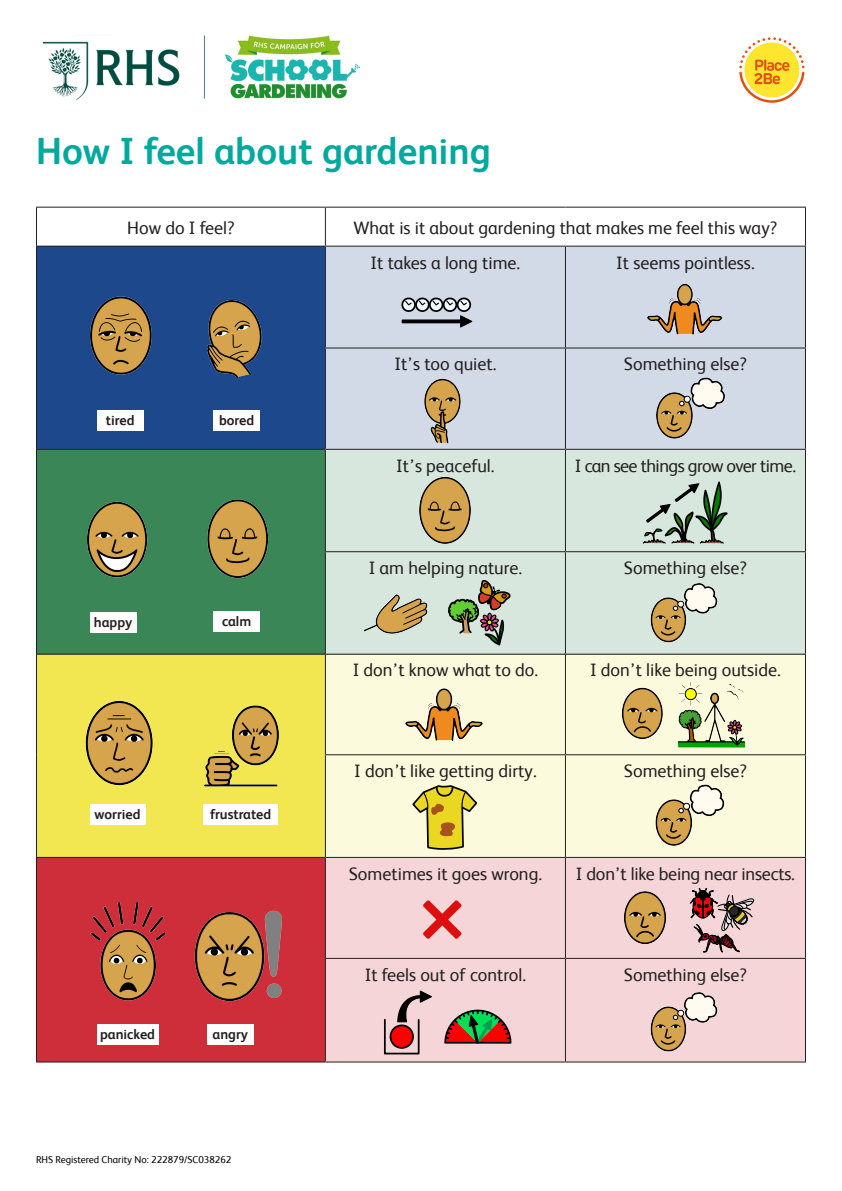
<style>
.page{position:relative;width:842px;height:1191px;background:#fff}
.page>*{position:absolute;margin:0;border:0;box-sizing:border-box;transform-origin:0 0}
.t1{font:700 38px "FS Albert";color:#00a99d}
.t2{font:18px "FS Albert";color:#231f20}
.t3{font:18px "FS Albert";letter-spacing:-.03em;color:#231f20}
.t4{font:700 14px "FS Albert";color:#231f20}
.t5{font:500 13.2px "Freight Sans Pro";color:#000}
.t6{font:10px "FS Albert";color:#000}
.t7{font:500 8px "Freight Sans Pro";color:#000}
</style>
<div class="page">
<img style="left:42px;top:35px;width:318px;height:65px">
<img style="left:739px;top:37px;width:66px;height:66px">
<div style="left:36px;top:654px;width:289px;height:203px;background:#f2e750"></div>
<div style="left:326px;top:654px;width:479px;height:203px;background:#fcfadc"></div>
<div style="left:36px;top:857px;width:289px;height:205px;background:#cd2e39"></div>
<div style="left:326px;top:858px;width:479px;height:203px;background:#f5d5d7"></div>
<hr style="left:36px;top:654px;width:1px;height:101px;background:#231f20">
<hr style="left:325px;top:654px;width:1px;height:100px;background:#231f20">
<hr style="left:565px;top:654px;width:1px;height:100px;background:#231f20">
<hr style="left:805px;top:654px;width:1px;height:100px;background:#231f20">
<hr style="left:36px;top:755px;width:1px;height:102px;background:#231f20">
<hr style="left:325px;top:754px;width:240px;height:1px;background:#231f20">
<hr style="left:325px;top:755px;width:1px;height:102px;background:#231f20">
<hr style="left:565px;top:754px;width:241px;height:1px;background:#231f20">
<hr style="left:565px;top:755px;width:1px;height:102px;background:#231f20">
<hr style="left:805px;top:755px;width:1px;height:102px;background:#231f20">
<hr style="left:36px;top:857px;width:289px;height:1px;background:#231f20">
<hr style="left:36px;top:858px;width:1px;height:100px;background:#231f20">
<hr style="left:325px;top:857px;width:240px;height:1px;background:#231f20">
<hr style="left:325px;top:858px;width:1px;height:100px;background:#231f20">
<hr style="left:565px;top:857px;width:241px;height:1px;background:#231f20">
<hr style="left:565px;top:858px;width:1px;height:100px;background:#231f20">
<hr style="left:805px;top:858px;width:1px;height:100px;background:#231f20">
<hr style="left:36px;top:958px;width:1px;height:103px;background:#231f20">
<hr style="left:325px;top:958px;width:240px;height:1px;background:#231f20">
<hr style="left:325px;top:959px;width:1px;height:102px;background:#231f20">
<hr style="left:565px;top:958px;width:241px;height:1px;background:#231f20">
<hr style="left:565px;top:959px;width:1px;height:102px;background:#231f20">
<hr style="left:805px;top:959px;width:1px;height:102px;background:#231f20">
<hr style="left:36px;top:1061px;width:289px;height:1px;background:#231f20">
<hr style="left:325px;top:1061px;width:240px;height:1px;background:#231f20">
<hr style="left:565px;top:1061px;width:241px;height:1px;background:#231f20">
<div style="left:36px;top:246px;width:289px;height:203px;background:#1d488c"></div>
<div style="left:326px;top:247px;width:479px;height:202px;background:#d2dae8"></div>
<div style="left:36px;top:449px;width:289px;height:205px;background:#3a8656"></div>
<div style="left:326px;top:450px;width:479px;height:203px;background:#d7e7dd"></div>
<hr style="left:36px;top:207px;width:289px;height:1px;background:#231f20">
<hr style="left:36px;top:208px;width:1px;height:38px;background:#231f20">
<hr style="left:325px;top:207px;width:240px;height:1px;background:#231f20">
<hr style="left:325px;top:208px;width:1px;height:38px;background:#231f20">
<hr style="left:565px;top:207px;width:241px;height:1px;background:#231f20">
<hr style="left:805px;top:208px;width:1px;height:38px;background:#231f20">
<hr style="left:36px;top:246px;width:289px;height:1px;background:#231f20">
<hr style="left:36px;top:247px;width:1px;height:101px;background:#231f20">
<hr style="left:325px;top:246px;width:240px;height:1px;background:#231f20">
<hr style="left:325px;top:247px;width:1px;height:100px;background:#231f20">
<hr style="left:565px;top:246px;width:241px;height:1px;background:#231f20">
<hr style="left:565px;top:247px;width:1px;height:100px;background:#231f20">
<hr style="left:805px;top:247px;width:1px;height:100px;background:#231f20">
<hr style="left:36px;top:348px;width:1px;height:101px;background:#231f20">
<hr style="left:325px;top:347px;width:240px;height:1px;background:#231f20">
<hr style="left:325px;top:348px;width:1px;height:101px;background:#231f20">
<hr style="left:565px;top:347px;width:241px;height:1px;background:#231f20">
<hr style="left:565px;top:348px;width:1px;height:101px;background:#231f20">
<hr style="left:805px;top:348px;width:1px;height:101px;background:#231f20">
<hr style="left:36px;top:449px;width:289px;height:1px;background:#231f20">
<hr style="left:36px;top:450px;width:1px;height:102px;background:#231f20">
<hr style="left:325px;top:449px;width:240px;height:1px;background:#231f20">
<hr style="left:325px;top:450px;width:1px;height:101px;background:#231f20">
<hr style="left:565px;top:449px;width:241px;height:1px;background:#231f20">
<hr style="left:565px;top:450px;width:1px;height:101px;background:#231f20">
<hr style="left:805px;top:450px;width:1px;height:101px;background:#231f20">
<hr style="left:36px;top:552px;width:1px;height:101px;background:#231f20">
<hr style="left:325px;top:551px;width:240px;height:1px;background:#231f20">
<hr style="left:325px;top:552px;width:1px;height:101px;background:#231f20">
<hr style="left:565px;top:551px;width:241px;height:1px;background:#231f20">
<hr style="left:565px;top:552px;width:1px;height:101px;background:#231f20">
<hr style="left:805px;top:552px;width:1px;height:101px;background:#231f20">
<hr style="left:36px;top:653px;width:289px;height:1px;background:#231f20">
<hr style="left:325px;top:653px;width:240px;height:1px;background:#231f20">
<hr style="left:565px;top:653px;width:241px;height:1px;background:#231f20">
<div style="left:214px;top:410px;width:46px;height:21px;background:#fff"></div>
<div style="left:97px;top:410px;width:47px;height:21px;background:#fff"></div>
<div style="left:90px;top:612px;width:46px;height:21px;background:#fff"></div>
<div style="left:214px;top:611px;width:46px;height:20px;background:#fff"></div>
<div style="left:90px;top:804px;width:55px;height:21px;background:#fff"></div>
<div style="left:204px;top:804px;width:74px;height:21px;background:#fff"></div>
<div style="left:97px;top:1023px;width:61px;height:21px;background:#fff"></div>
<img style="left:207px;top:300px;width:55px;height:78px">
<div style="left:207px;top:1023px;width:47px;height:21px;background:#fff"></div>
<img style="left:85px;top:700px;width:68px;height:86px">
<img style="left:87px;top:501px;width:61px;height:77px">
<img style="left:90px;top:901px;width:76px;height:100px">
<img style="left:397px;top:679px;width:90px;height:73px">
<svg style="left:412px;top:784px;width:67px;height:66px;background:#d4c667"></svg>
<svg style="left:423px;top:900px;width:39px;height:39px;background:#e97677"></svg>
<svg style="left:689px;top:887px;width:66px;height:69px;background:#b79595"></svg>
<div style="left:384px;top:1018px;width:35px;height:36px;border:2px solid #000"></div>
<div style="left:391px;top:1025px;width:22px;height:22px;background:#f00;border-radius:50%"></div>
<div style="left:390px;top:1024px;width:24px;height:24px;border:2px solid #000;border-radius:50%"></div>
<svg style="left:397px;top:989px;width:36px;height:33px"></svg>
<svg style="left:444px;top:1008px;width:68px;height:36px;background:#876f4f"></svg>
<svg style="left:401px;top:296px;width:72px;height:32px;background:#a5aab2"></svg>
<div style="left:402px;top:320px;width:59px;height:3px;border:1px solid #000"></div>
<img style="left:646px;top:365px;width:92px;height:80px">
<svg style="left:642px;top:480px;width:89px;height:64px;background:#a2b3a5"></svg>
<svg style="left:447px;top:579px;width:64px;height:68px;background:#a2aa93"></svg>
<img style="left:90px;top:296px;width:62px;height:79px">
<img style="left:207px;top:499px;width:62px;height:79px">
<img style="left:204px;top:705px;width:75px;height:82px">
<img style="left:194px;top:910px;width:88px;height:92px">
<img style="left:638px;top:278px;width:93px;height:67px">
<img style="left:643px;top:581px;width:80px;height:67px">
<img style="left:417px;top:372px;width:47px;height:73px">
<img style="left:609px;top:679px;width:62px;height:62px">
<img style="left:643px;top:990px;width:80px;height:67px">
<img style="left:359px;top:589px;width:74px;height:52px">
<img style="left:646px;top:772px;width:91px;height:80px">
<img style="left:616px;top:884px;width:55px;height:68px">
<img style="left:671px;top:665px;width:82px;height:87px">
<img style="left:413px;top:469px;width:69px;height:79px">
<p class="t1" style="left:36px;top:125px;width:457px">How I feel about gardening</p>
<p class="t2" style="left:127px;top:215px;width:109px">How do I feel?</p>
<p class="t2" style="left:353px;top:215px;width:426px">What is it about gardening that makes me feel this way?</p>
<p class="t2" style="left:371px;top:250px;width:151px">It takes a long time.</p>
<p class="t2" style="left:616px;top:250px;width:140px">It seems pointless.</p>
<p class="t4" style="left:106px;top:410px;width:30px">tired</p>
<p class="t4" style="left:219px;top:410px;width:37px">bored</p>
<p class="t4" style="left:94px;top:613px;width:40px">happy</p>
<p class="t4" style="left:222px;top:611px;width:31px">calm</p>
<p class="t4" style="left:95px;top:805px;width:47px">worried</p>
<p class="t4" style="left:210px;top:805px;width:62px">frustrated</p>
<p class="t5" style="left:261px;top:816px;width:22px">help</p>
<p class="t4" style="left:100px;top:1024px;width:56px">panicked</p>
<p class="t4" style="left:213px;top:1024px;width:37px">angry</p>
<p class="t6" style="left:36px;top:1152px;width:197px">RHS Registered Charity No: 222879/SC038262</p>
<p class="t2" style="left:394px;top:352px;width:104px">It’s too quiet.</p>
<p class="t2" style="left:624px;top:352px;width:125px">Something else?</p>
<p class="t2" style="left:396px;top:453px;width:100px">It’s peaceful.</p>
<p class="t3" style="left:575px;top:453px;width:223px">I can see things grow over time.</p>
<p class="t2" style="left:369px;top:556px;width:155px">I am helping nature.</p>
<p class="t2" style="left:624px;top:556px;width:125px">Something else?</p>
<p class="t2" style="left:353px;top:658px;width:187px">I don’t know what to do.</p>
<p class="t2" style="left:590px;top:658px;width:192px">I don’t like being outside.</p>
<p class="t5" style="left:633px;top:668px;width:37px">outside</p>
<p class="t2" style="left:354px;top:759px;width:184px">I don’t like getting dirty.</p>
<p class="t2" style="left:624px;top:759px;width:125px">Something else?</p>
<p class="t7" style="left:370px;top:866px;width:17px">being</p>
<p class="t7" style="left:407px;top:866px;width:23px">outside</p>
<p class="t2" style="left:349px;top:861px;width:195px">Sometimes it goes wrong.</p>
<p class="t2" style="left:576px;top:861px;width:221px">I don’t like being near insects.</p>
<p class="t2" style="left:365px;top:962px;width:163px">It feels out of control.</p>
<p class="t2" style="left:624px;top:962px;width:125px">Something else?</p>
<p class="t5" style="left:428px;top:975px;width:36px">control</p>
</div>
